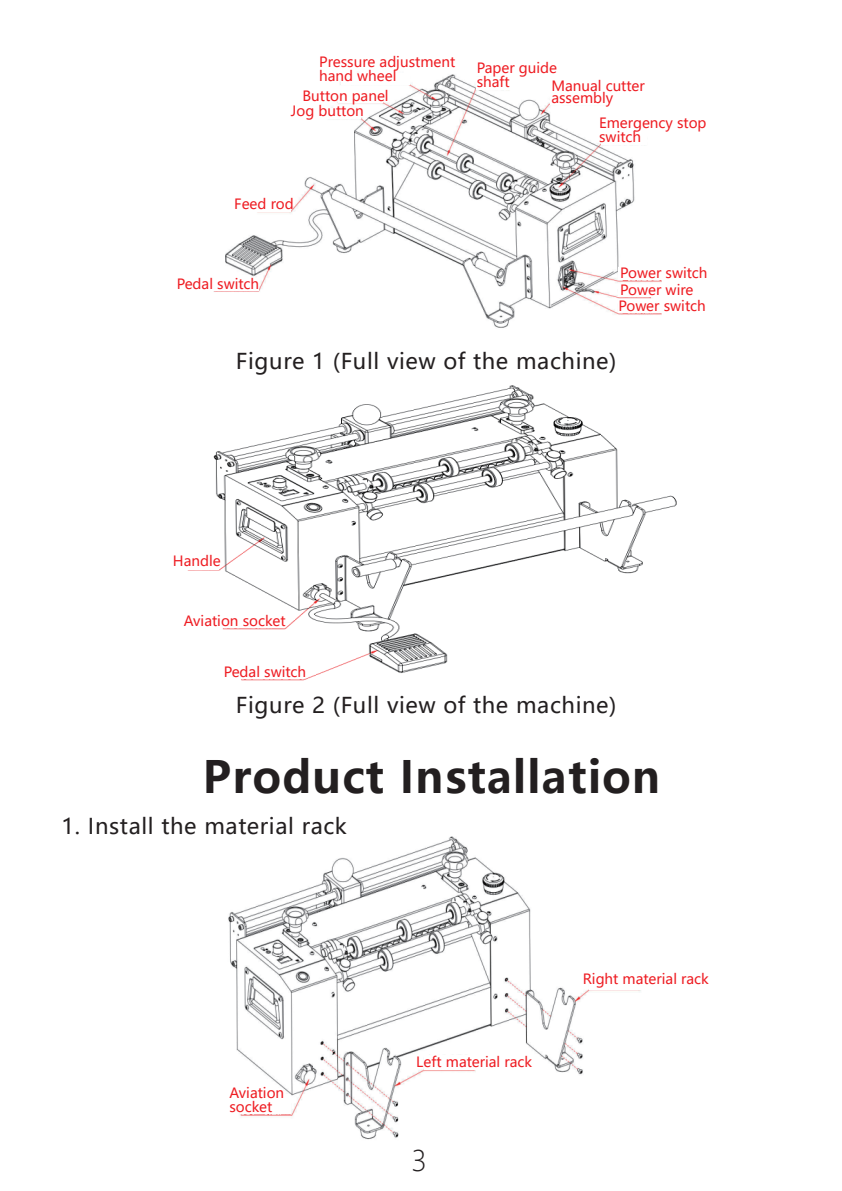
<style>
.page{position:relative;width:842px;height:1191px;background:#fff}
.page>*{position:absolute;margin:0;border:0;box-sizing:border-box;transform-origin:0 0}
.t1{font:700 44px "Microsoft Ya Hei";letter-spacing:.025em;color:#231f20}
.t2{font:300 28px "Microsoft Ya Hei";color:#231f20}
.t3{font:21.6px "Microsoft Ya Hei";letter-spacing:.03em;color:#231f20}
.t4{font:14px/14px "Microsoft Ya Hei";color:#ee1d23}
</style>
<div class="page">
<img style="left:228px;top:836px;width:413px;height:304px">
<img style="left:213px;top:72px;width:449px;height:256px">
<img style="left:187px;top:385px;width:490px;height:296px">
<div style="left:240px;top:1099px;width:51px;height:15px;background:#fff"></div>
<div style="left:424px;top:1054px;width:52px;height:15px;background:#fff"></div>
<div style="left:588px;top:974px;width:53px;height:15px;background:#fff"></div>
<div style="left:187px;top:558px;width:32px;height:11px;background:#fff"></div>
<div style="left:219px;top:616px;width:66px;height:12px;background:#fff"></div>
<div style="left:237px;top:667px;width:66px;height:11px;background:#fff"></div>
<div style="left:213px;top:279px;width:46px;height:11px;background:#fff"></div>
<div style="left:256px;top:199px;width:35px;height:12px;background:#fff"></div>
<div style="left:328px;top:108px;width:33px;height:10px;background:#fff"></div>
<div style="left:338px;top:91px;width:45px;height:12px;background:#fff"></div>
<div style="left:341px;top:73px;width:68px;height:11px;background:#fff"></div>
<div style="left:477px;top:77px;width:35px;height:12px;background:#fff"></div>
<div style="left:550px;top:92px;width:56px;height:12px;background:#fff"></div>
<div style="left:601px;top:132px;width:46px;height:12px;background:#fff"></div>
<div style="left:618px;top:267px;width:46px;height:13px;background:#fff"></div>
<div style="left:618px;top:284px;width:37px;height:12px;background:#fff"></div>
<div style="left:618px;top:299px;width:45px;height:14px;background:#fff"></div>
<p class="t4" style="left:319px;top:54px;width:138px">Pressure adjustment hand wheel</p>
<p class="t4" style="left:477px;top:61px;width:82px">Paper guide shaft</p>
<p class="t4" style="left:551px;top:79px;width:95px;line-height:12px">Manual cutter assembly</p>
<p class="t4" style="left:599px;top:116px;width:109px">Emergency stop switch</p>
<p class="t4" style="left:302px;top:89px;width:88px">Button panel</p>
<p class="t4" style="left:291px;top:104px;width:74px">Jog button</p>
<p class="t4" style="left:234px;top:197px;width:61px">Feed rod</p>
<p class="t4" style="left:177px;top:276px;width:84px">Pedal switch</p>
<p class="t4" style="left:618px;top:264px;width:91px;line-height:16.6px">Power switch<br>Power wire<br>Power switch</p>
<h3 class="t3" style="left:236px;top:347px;width:382px">Figure 1 (Full view of the machine)</h3>
<p class="t4" style="left:173px;top:553px;width:49px">Handle</p>
<p class="t4" style="left:184px;top:614px;width:103px">Aviation socket</p>
<p class="t4" style="left:224px;top:664px;width:84px">Pedal switch</p>
<h3 class="t3" style="left:236px;top:690px;width:382px">Figure 2 (Full view of the machine)</h3>
<h1 class="t1" style="left:203px;top:746px;width:459px">Product Installation</h1>
<h3 class="t3" style="left:62px;top:812px;width:287px">1. Install the material rack</h3>
<p class="t4" style="left:229px;top:1085px;width:56px">Aviation socket</p>
<p class="t4" style="left:416px;top:1054px;width:117px">Left material rack</p>
<h2 class="t2" style="left:411px;top:1142px;width:17px">3</h2>
<p class="t4" style="left:583px;top:971px;width:128px">Right material rack</p>
</div>
